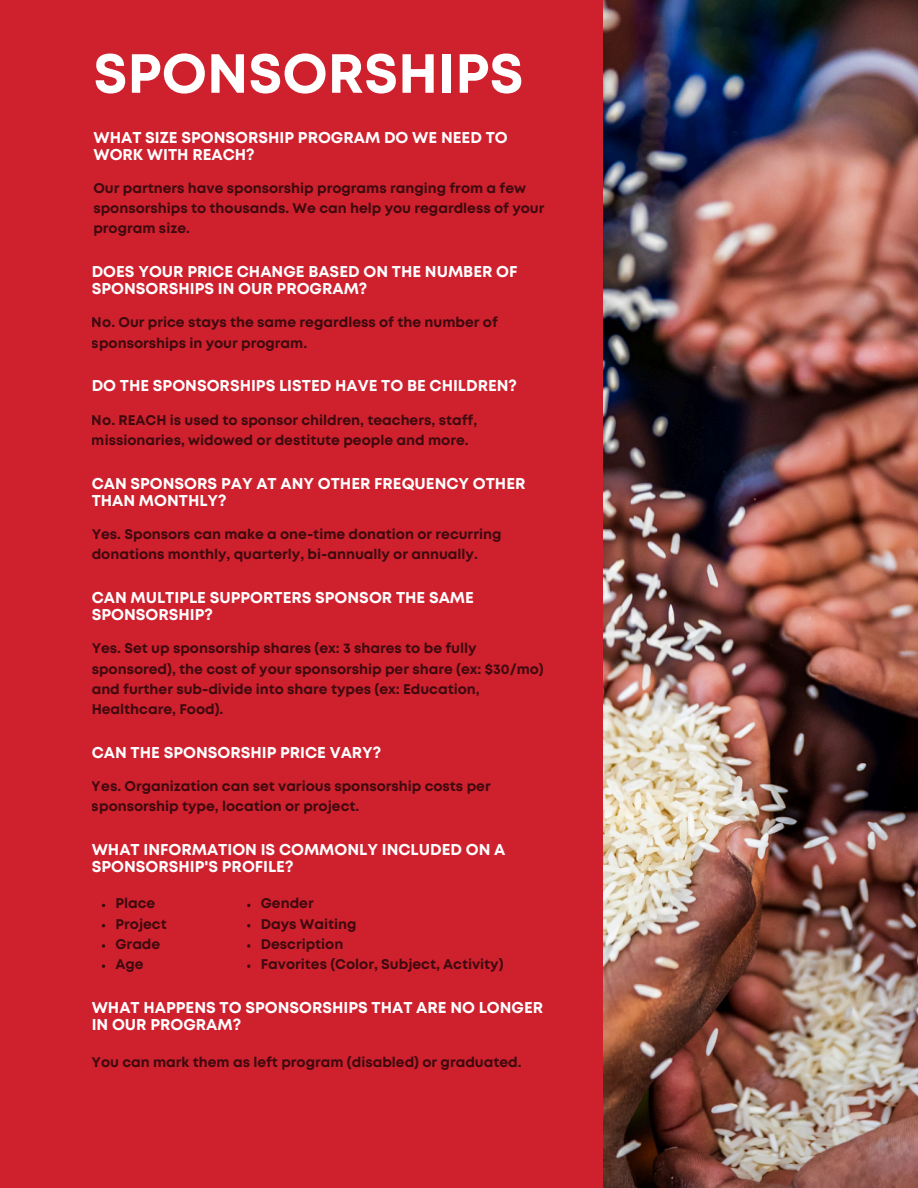
<style>
.page{position:relative;width:918px;height:1188px;background:#cf202e}
.page>*{position:absolute;margin:0;border:0;box-sizing:border-box;transform-origin:0 0}
.t1{font:700 55.05px "Mont";color:#fff}
.t2{font:700 15.6px/16.8px "Mont";color:#fff}
.t3{font:700 13.95px/20.2px "Mont";color:#000}
</style>
<div class="page">
<img style="left:604px;top:0;width:314px;height:1188px">
<svg style="left:102px;top:944px;width:3px;height:4px"></svg>
<svg style="left:247px;top:944px;width:3px;height:4px"></svg>
<h1 class="t1" style="left:93px;top:53px;width:432px">SPONSORSHIPS</h1>
<h2 class="t2" style="left:93px;top:130px;width:416px">WHAT SIZE SPONSORSHIP PROGRAM DO WE NEED TO<br>WORK WITH REACH?</h2>
<p class="t3" style="left:93px;top:179px;width:453px">Our partners have sponsorship programs ranging from a few sponsorships to thousands. We can help you regardless of your program size.</p>
<h3 class="t2" style="left:92px;top:264px;width:427px">DOES YOUR PRICE CHANGE BASED ON THE NUMBER OF<br>SPONSORSHIPS IN OUR PROGRAM?</h3>
<p class="t3" style="left:92px;top:313px;width:408px">No. Our price stays the same regardless of the number of sponsorships in your program.</p>
<h2 class="t2" style="left:92px;top:379px;width:427px">DO THE SPONSORSHIPS LISTED HAVE TO BE CHILDREN?</h2>
<p class="t3" style="left:92px;top:411px;width:387px">No. REACH is used to sponsor children, teachers, staff, missionaries, widowed or destitute people and more.</p>
<h3 class="t2" style="left:92px;top:476px;width:435px">CAN SPONSORS PAY AT ANY OTHER FREQUENCY OTHER<br>THAN MONTHLY?</h3>
<p class="t3" style="left:92px;top:525px;width:411px">Yes. Sponsors can make a one-time donation or recurring donations monthly, quarterly, bi-annually or annually.</p>
<h2 class="t2" style="left:92px;top:590px;width:384px">CAN MULTIPLE SUPPORTERS SPONSOR THE SAME<br>SPONSORSHIP?</h2>
<p class="t3" style="left:92px;top:639px;width:454px">Yes. Set up sponsorship shares (ex: 3 shares to be fully sponsored), the cost of your sponsorship per share (ex: $30/mo) and further sub-divide into share types (ex: Education, Healthcare, Food).</p>
<h3 class="t2" style="left:92px;top:745px;width:291px">CAN THE SPONSORSHIP PRICE VARY?</h3>
<p class="t3" style="left:92px;top:777px;width:400px">Yes. Organization can set various sponsorship costs per sponsorship type, location or project.</p>
<h2 class="t2" style="left:92px;top:843px;width:415px">WHAT INFORMATION IS COMMONLY INCLUDED ON A<br>SPONSORSHIP'S PROFILE?</h2>
<p class="t3" style="left:115px;top:894px;width:53px">Place<br>Project<br>Grade<br>Age</p>
<p class="t3" style="left:261px;top:894px;width:244px">Gender<br>Days Waiting<br>Description<br>Favorites (Color, Subject, Activity)</p>
<h3 class="t2" style="left:92px;top:1000px;width:453px">WHAT HAPPENS TO SPONSORSHIPS THAT ARE NO LONGER<br>IN OUR PROGRAM?</h3>
<p class="t3" style="left:92px;top:1053px;width:432px">You can mark them as left program (disabled) or graduated.</p>
</div>
